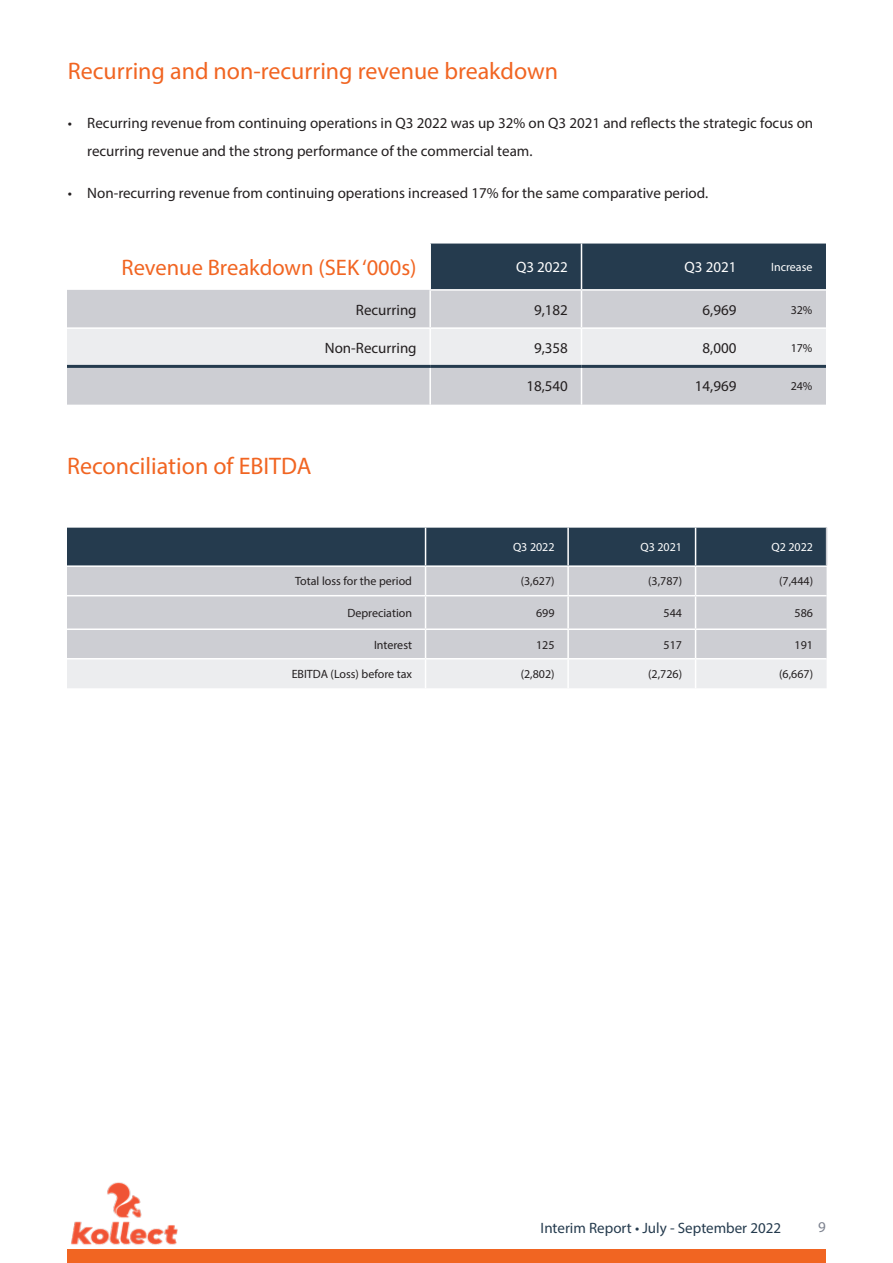
<style>
.page{position:relative;width:893px;height:1263px;background:#fff}
.page>*{position:absolute;margin:0;border:0;box-sizing:border-box;transform-origin:0 0}
.Title_1{font:24px "Myriad Pro";color:#f16522}
.Title_1-2{font:22.5px "Myriad Pro";color:#f16522}
.t1{font:15px/28.5px "Myriad Pro";color:#231f20}
.t2{font:15px "Myriad Pro";color:#253b4e}
.Title_1-3{font:15px "Myriad Pro";color:#fff}
.t3{font:15px "Myriad Pro";color:#7d828f}
.t4{font:12px "Myriad Pro";color:#231f20}
.Title_1-4{font:12px "Myriad Pro";color:#fff}
</style>
<div class="page">
<img style="left:71px;top:1182px;width:107px;height:63px">
<div style="left:67px;top:1249px;width:759px;height:14px;background:#f16522"></div>
<div style="left:431px;top:244px;width:395px;height:45px;background:#253b4e"></div>
<div style="left:67px;top:290px;width:759px;height:115px;background:#cdced3"></div>
<div style="left:67px;top:329px;width:759px;height:36px;background:#ecedef"></div>
<hr style="left:581px;top:244px;width:1px;height:45px;background:#fff">
<hr style="left:429px;top:289px;width:152px;height:2px;background:#fff">
<hr style="left:429px;top:291px;width:2px;height:36px;background:#fff">
<hr style="left:581px;top:289px;width:169px;height:2px;background:#fff">
<hr style="left:581px;top:291px;width:1px;height:36px;background:#fff">
<hr style="left:750px;top:289px;width:76px;height:2px;background:#fff">
<hr style="left:67px;top:327px;width:363px;height:2px;background:#fff">
<hr style="left:430px;top:327px;width:151px;height:2px;background:#fff">
<hr style="left:429px;top:329px;width:2px;height:36px;background:#fff">
<hr style="left:581px;top:327px;width:169px;height:2px;background:#fff">
<hr style="left:581px;top:329px;width:1px;height:36px;background:#fff">
<hr style="left:750px;top:327px;width:76px;height:2px;background:#fff">
<hr style="left:429px;top:368px;width:2px;height:37px;background:#fff">
<hr style="left:581px;top:368px;width:1px;height:37px;background:#fff">
<hr style="left:67px;top:365px;width:363px;height:3px;background:#253b4e">
<hr style="left:430px;top:365px;width:151px;height:3px;background:#253b4e">
<hr style="left:581px;top:365px;width:169px;height:3px;background:#253b4e">
<hr style="left:750px;top:365px;width:76px;height:3px;background:#253b4e">
<div style="left:67px;top:596px;width:760px;height:32px;background:#cdced3"></div>
<svg style="left:67px;top:528px;width:760px;height:67px;background:#6e7b88"></svg>
<hr style="left:425px;top:596px;width:1px;height:32px;background:#fff">
<hr style="left:567px;top:596px;width:2px;height:32px;background:#fff">
<hr style="left:695px;top:596px;width:1px;height:32px;background:#fff">
<svg style="left:67px;top:630px;width:760px;height:58px;background:#dddee2"></svg>
<hr style="left:826px;top:528px;width:1px;height:37px;background:#cdced3">
<hr style="left:67px;top:565px;width:359px;height:2px;background:#fff">
<hr style="left:426px;top:565px;width:142px;height:2px;background:#fff">
<hr style="left:568px;top:565px;width:128px;height:2px;background:#fff">
<p class="Title_1" style="left:68px;top:56px;width:492px">Recurring and non-recurring revenue breakdown</p>
<p class="t1" style="left:87px;top:108px;width:727px;text-indent:-20px">• Recurring revenue from continuing operations in Q3 2022 was up 32% on Q3 2021 and reflects the strategic focus on recurring revenue and the strong performance of the commercial team.</p>
<p class="t1" style="left:68px;top:178px;width:642px">• Non-recurring revenue from continuing operations increased 17% for the same comparative period.</p>
<p class="Title_1-2" style="left:121px;top:254px;width:297px">Revenue Breakdown (SEK ‘000s)</p>
<p class="Title_1-3" style="left:516px;top:258px;width:53px">Q3 2022</p>
<p class="Title_1-3" style="left:684px;top:258px;width:53px">Q3 2021</p>
<p class="Title_1-4" style="left:771px;top:260px;width:43px">Increase</p>
<p class="t1" style="left:356px;top:295px;width:62px">Recurring</p>
<p class="t1" style="left:534px;top:295px;width:35px">9,182</p>
<p class="t1" style="left:703px;top:295px;width:35px">6,969</p>
<p class="t4" style="left:791px;top:302px;width:23px">32%</p>
<p class="t1" style="left:325px;top:333px;width:93px">Non-Recurring</p>
<p class="t1" style="left:534px;top:333px;width:35px">9,358</p>
<p class="t1" style="left:703px;top:333px;width:35px">8,000</p>
<p class="t4" style="left:791px;top:340px;width:23px">17%</p>
<p class="t1" style="left:526px;top:372px;width:43px">18,540</p>
<p class="t1" style="left:695px;top:372px;width:43px">14,969</p>
<p class="t4" style="left:791px;top:379px;width:23px">24%</p>
<p class="Title_1" style="left:67px;top:451px;width:246px">Reconciliation of EBITDA</p>
<p class="Title_1-4" style="left:513px;top:540px;width:43px">Q3 2022</p>
<p class="Title_1-4" style="left:640px;top:540px;width:43px">Q3 2021</p>
<p class="Title_1-4" style="left:771px;top:540px;width:43px">Q2 2022</p>
<p class="t4" style="left:295px;top:574px;width:118px">Total loss for the period</p>
<p class="t4" style="left:521px;top:574px;width:35px">(3,627)</p>
<p class="t4" style="left:648px;top:574px;width:35px">(3,787)</p>
<p class="t4" style="left:779px;top:574px;width:35px">(7,444)</p>
<p class="t4" style="left:347px;top:605px;width:66px">Depreciation</p>
<p class="t4" style="left:536px;top:605px;width:20px">699</p>
<p class="t4" style="left:664px;top:605px;width:20px">544</p>
<p class="t4" style="left:795px;top:605px;width:20px">586</p>
<p class="t4" style="left:374px;top:637px;width:40px">Interest</p>
<p class="t4" style="left:536px;top:637px;width:20px">125</p>
<p class="t4" style="left:664px;top:637px;width:20px">517</p>
<p class="t4" style="left:795px;top:637px;width:20px">191</p>
<p class="t4" style="left:292px;top:667px;width:122px">EBITDA (Loss) before tax</p>
<p class="t4" style="left:521px;top:667px;width:35px">(2,802)</p>
<p class="t4" style="left:648px;top:667px;width:35px">(2,726)</p>
<p class="t4" style="left:779px;top:667px;width:35px">(6,667)</p>
<p class="t2" style="left:541px;top:1219px;width:242px">Interim Report • July - September 2022</p>
<p class="t3" style="left:818px;top:1218px;width:9px">9</p>
</div>
